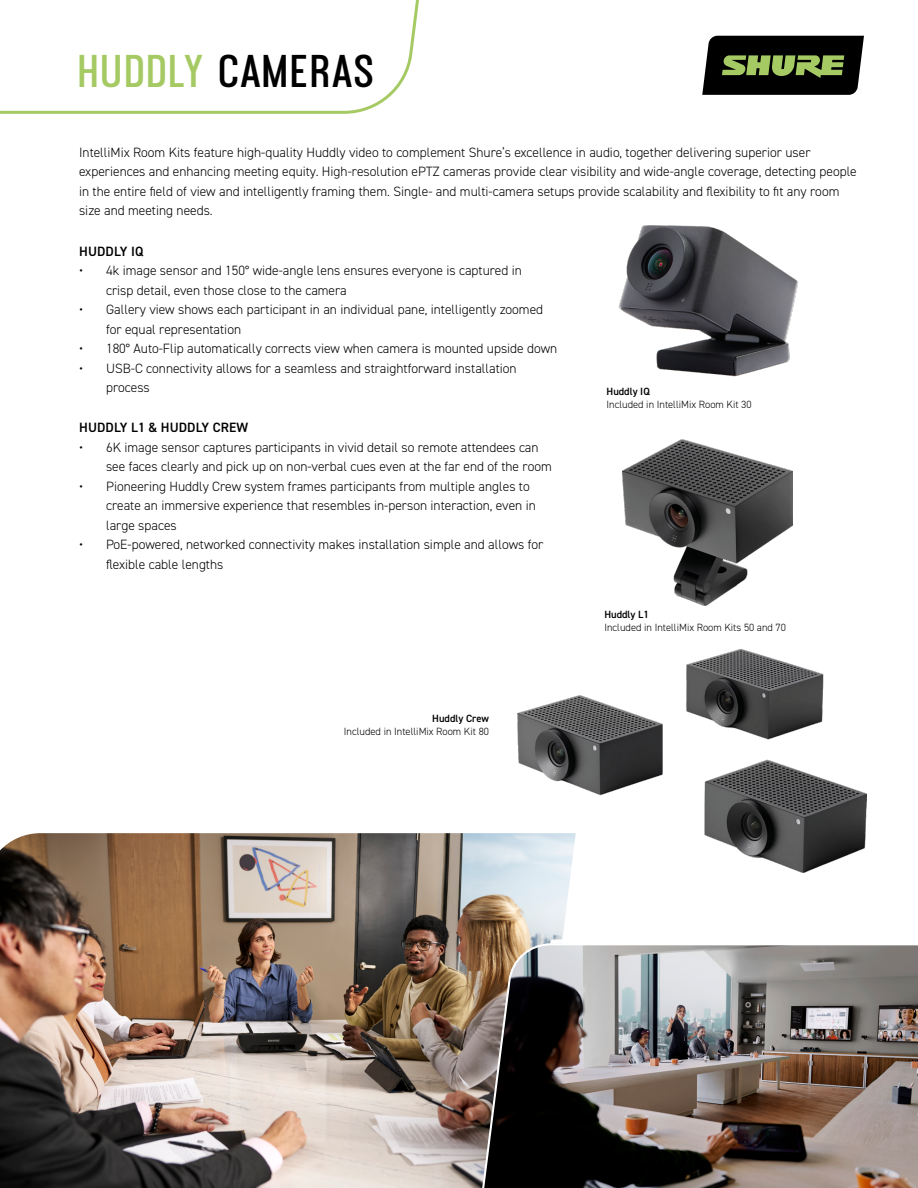
<style>
.page{position:relative;width:918px;height:1188px;background:#fff}
.page>*{position:absolute;margin:0;border:0;box-sizing:border-box;transform-origin:0 0}
.t1{font:700 40.5px "Ostrich Proper";color:#000}
.t2{font:300 13.5px/19.5px "DIN2014";color:#000}
.t3{font:600 13.5px "DIN2014";letter-spacing:.01em;color:#000}
.t4{font:300 10.5px "DIN2014";color:#000}
.t5{font:600 10.5px "DIN2014";color:#000}
.s1{color:#a6ca63}
</style>
<div class="page">
<svg style="left:0;top:0;width:419px;height:114px"></svg>
<img style="left:618px;top:225px;width:181px;height:152px">
<img style="left:622px;top:440px;width:170px;height:166px">
<img style="left:518px;top:649px;width:349px;height:224px">
<img style="left:0;top:833px;width:576px;height:355px">
<img style="left:478px;top:942px;width:440px;height:246px">
<svg style="left:702px;top:36px;width:162px;height:59px;background:#2d3420"></svg>
<h1 class="t1" style="left:78px;top:46px;width:299px"><span class="s1">HUDDLY</span> CAMERAS</h1>
<p class="t2" style="left:79px;top:143px;width:779px">IntelliMix Room Kits feature high-quality Huddly video to complement Shure‘s excellence in audio, together delivering superior user experiences and enhancing meeting equity. High-resolution ePTZ cameras provide clear visibility and wide-angle coverage, detecting people in the entire field of view and intelligently framing them. Single- and multi-camera setups provide scalability and flexibility to fit any room size and meeting needs.</p>
<p class="t3" style="left:79px;top:242px;width:66px">HUDDLY IQ</p>
<p class="t2" style="left:106px;top:261px;width:417px;text-indent:-27px">• 4k image sensor and 150° wide-angle lens ensures everyone is captured in crisp detail, even those close to the camera</p>
<p class="t2" style="left:106px;top:300px;width:439px;text-indent:-27px">• Gallery view shows each participant in an individual pane, intelligently zoomed for equal representation</p>
<p class="t2" style="left:79px;top:339px;width:480px">• 180° Auto-Flip automatically corrects view when camera is mounted upside down</p>
<p class="t2" style="left:106px;top:359px;width:412px;text-indent:-27px">• USB-C connectivity allows for a seamless and straightforward installation process</p>
<p class="t3" style="left:79px;top:419px;width:171px">HUDDLY L1 &amp; HUDDLY CREW</p>
<p class="t2" style="left:106px;top:437px;width:447px;text-indent:-27px">• 6K image sensor captures participants in vivid detail so remote attendees can see faces clearly and pick up on non-verbal cues even at the far end of the room</p>
<p class="t2" style="left:106px;top:476px;width:431px;text-indent:-27px">• Pioneering Huddly Crew system frames participants from multiple angles to create an immersive experience that resembles in-person interaction, even in large spaces</p>
<p class="t2" style="left:106px;top:535px;width:439px;text-indent:-27px">• PoE-powered, networked connectivity makes installation simple and allows for flexible cable lengths</p>
<p class="t5" style="left:607px;top:385px;width:45px">Huddly IQ</p>
<p class="t4" style="left:607px;top:398px;width:147px">Included in IntelliMix Room Kit 30</p>
<p class="t5" style="left:432px;top:712px;width:58px">Huddly Crew</p>
<p class="t4" style="left:344px;top:725px;width:147px">Included in IntelliMix Room Kit 80</p>
<p class="t5" style="left:604px;top:608px;width:46px">Huddly L1</p>
<p class="t4" style="left:604px;top:621px;width:183px">Included in IntelliMix Room Kits 50 and 70</p>
</div>
